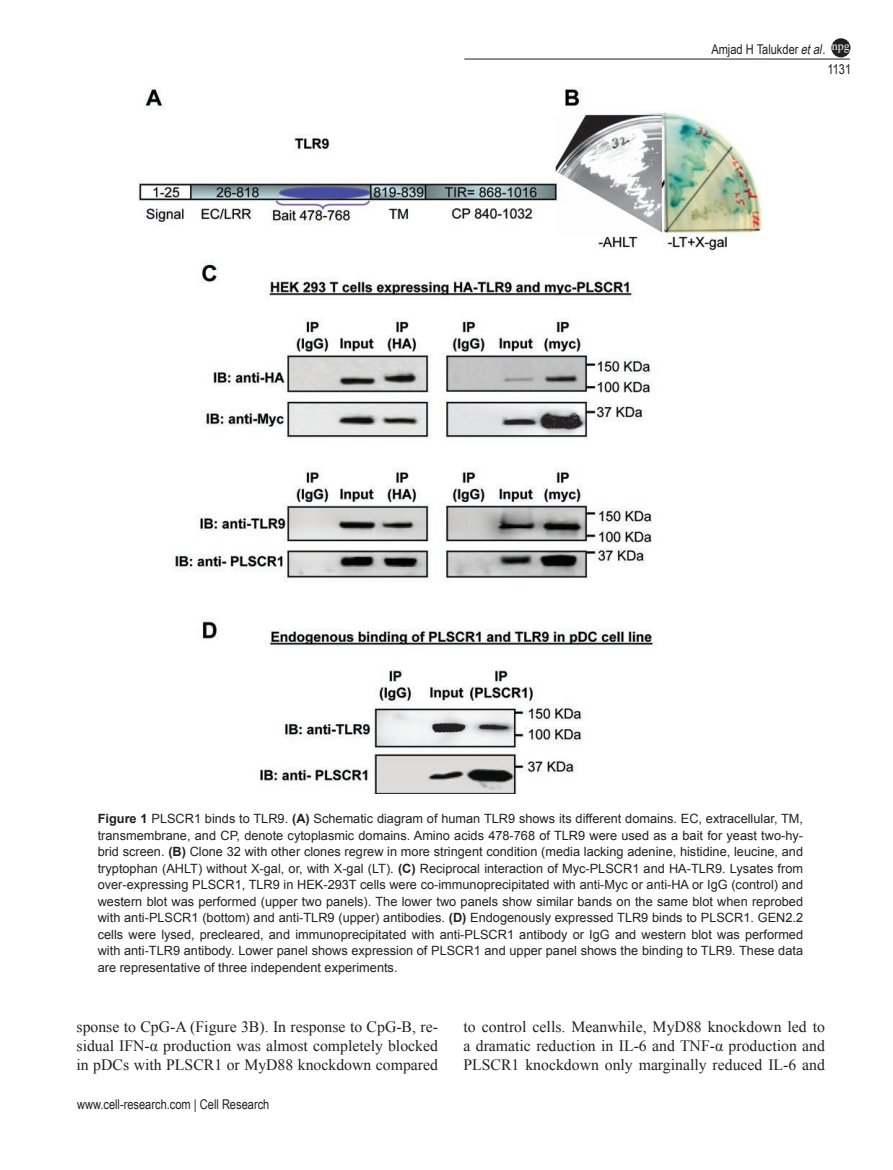
<style>
.page{position:relative;width:893px;height:1170px;background:#fff}
.page>*{position:absolute;margin:0;border:0;box-sizing:border-box;transform-origin:0 0}
.t1{font:15.75px/18.8px "Times New Roman";color:#231f20;text-align:justify}
.t2{font:13.5px "Arial Narrow";color:#231f20}
.t3{font:12.75px/16.5px "Arial";color:#231f20;text-align:justify}
.t4{font:12px "Times New Roman";color:#fff}
.s1{font-style:italic}
.s2{font-weight:700}
</style>
<div class="page">
<hr style="left:464px;top:59px;width:386px;height:1px;background:#231f20">
<div style="left:832px;top:39px;width:18px;height:18px;background:#231f20;border-radius:50%"></div>
<div style="left:831px;top:38px;width:19px;height:19px;border:2px solid #231f20;border-radius:50%"></div>
<img style="left:139px;top:87px;width:623px;height:706px">
<p class="t4" style="left:832px;top:38px;width:19px">npg</p>
<p class="t2" style="left:711px;top:40px;width:116px">Amjad H Talukder <span class="s1">etal</span>.</p>
<p class="t2" style="left:827px;top:59px;width:25px">1131</p>
<p class="t3" style="left:98px;top:810px;width:707px"><span class="s2">Figure 1</span> PLSCR1 binds to TLR9. <span class="s2">(A)</span> Schematic diagram of human TLR9 shows its different domains. EC, extracellular, TM, transmembrane, and CP, denote cytoplasmic domains. Amino acids 478-768 of TLR9 were used as a bait for yeast two-hy&shy;brid screen. <span class="s2">(B)</span> Clone 32 with other clones regrew in more stringent condition (media lacking adenine, histidine, leucine, and tryptophan (AHLT) without X-gal, or, with X-gal (LT). <span class="s2">(C)</span> Reciprocal interaction of Myc-PLSCR1 and HA-TLR9. Lysates from over-expressing PLSCR1, TLR9 in HEK-293T cells were co-immunoprecipitated with anti-Myc or anti-HA or IgG (control) and western blot was performed (upper two panels). The lower two panels show similar bands on the same blot when reprobed with anti-PLSCR1 (bottom) and anti-TLR9 (upper) antibodies. <span class="s2">(D)</span> Endogenously expressed TLR9 binds to PLSCR1. GEN2.2 cells were lysed, precleared, and immunoprecipitated with anti-PLSCR1 antibody or IgG and western blot was performed with anti-TLR9 antibody. Lower panel shows expression of PLSCR1 and upper panel shows the binding to TLR9. These data are representative of three independent experiments.</p>
<p class="t1" style="left:77px;top:1017px;width:363px">sponse to CpG-A (Figure 3B). In response to CpG-B, re&shy;sidual IFN-α production was almost completely blocked in pDCs with PLSCR1 or MyD88 knockdown compared</p>
<p class="t1" style="left:463px;top:1017px;width:363px">to control cells. Meanwhile, MyD88 knockdown led to a dramatic reduction in IL-6 and TNF-α production and PLSCR1 knockdown only marginally reduced IL-6 and</p>
<p class="t2" style="left:77px;top:1094px;width:194px">www.cell-research.com | Cell Research</p>
</div>
